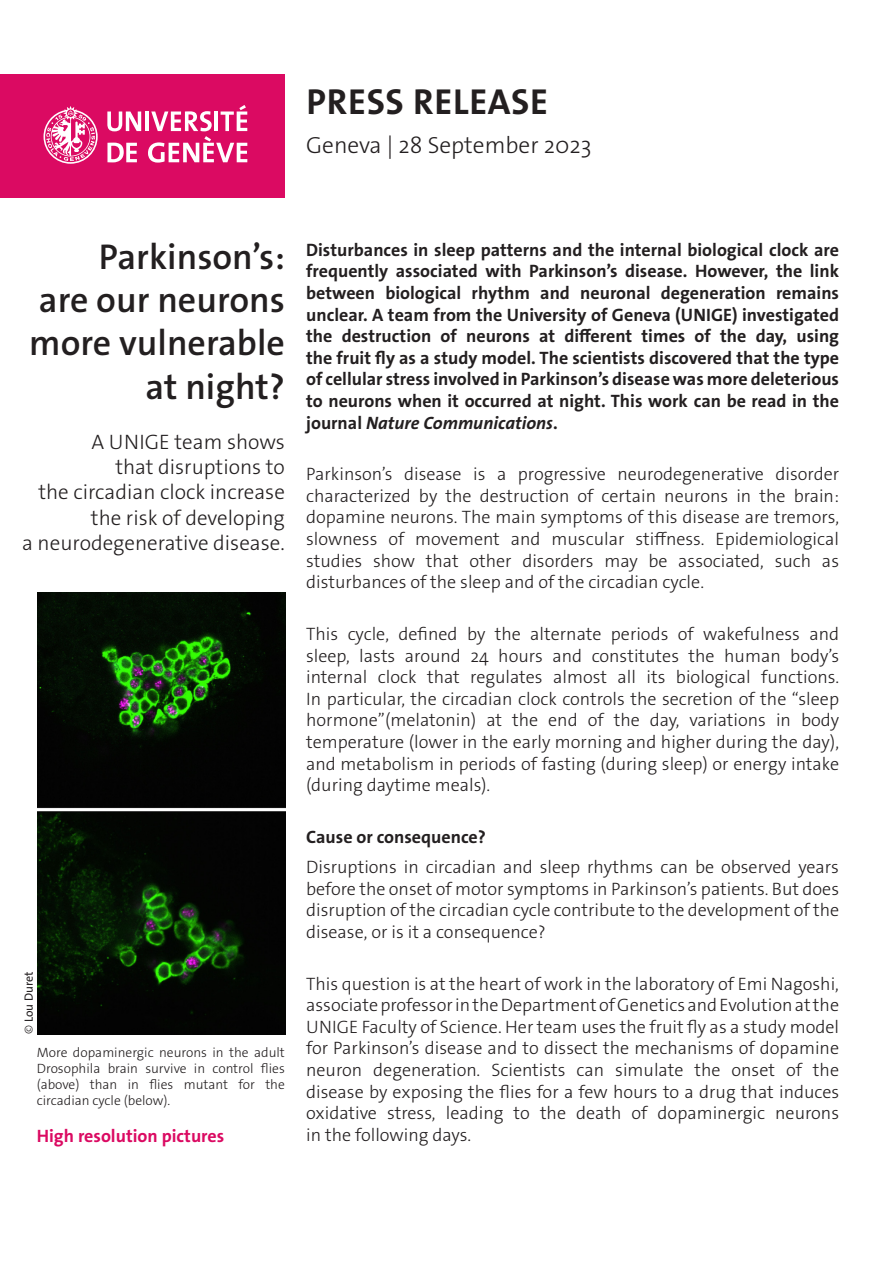
<style>
.page{position:relative;width:893px;height:1263px;background:#fff}
.page>*{position:absolute;margin:0;border:0;box-sizing:border-box;transform-origin:0 0}
._4__texte_courant{font:700 36.3px "The Sans Os F";letter-spacing:.02em;color:#231f20}
._1__grand_titre{font:600 36px/43.2px "The Sans Os F";color:#231f20;text-align:right}
._4__texte_courant-2{font:300 23.4px "The Sans Os F";color:#231f20}
._1__grand_titre-2{font:300 21px/25.2px "The Sans Os F";color:#231f20;text-align:right}
._4__texte_courant-3{font:300 18px/21.6px "The Sans Os F";color:#231f20;text-align:justify}
._4__texte_courant-4{font:700 18px/21.6px "The Sans Os F";color:#231f20;text-align:justify}
.t1{font:700 18px "The Sans Os F";color:#db0a62}
.t2{font:300 13.5px/16.2px "The Sans Os F";color:#231f20;text-align:justify}
.t3{font:12px "The Sans Os F";color:#231f20}
.s1{font-weight:300}
.s2{font-style:italic}
</style>
<div class="page">
<div style="left:0;top:74px;width:285px;height:124px;background:#db0a62"></div>
<svg style="left:44px;top:106px;width:54px;height:58px"></svg>
<svg style="left:107px;top:111px;width:34px;height:20px"></svg>
<hr style="left:145px;top:111px;width:4px;height:20px;background:#fff">
<svg style="left:107px;top:143px;width:30px;height:19px"></svg>
<svg style="left:148px;top:105px;width:99px;height:58px"></svg>
<img style="left:38px;top:593px;width:248px;height:441px">
<p class="_4__texte_courant" style="left:306px;top:78px;width:243px">PRESS RELEASE</p>
<p class="_4__texte_courant-2" style="left:306px;top:130px;width:287px">Geneva | 28 September 2023</p>
<p class="_1__grand_titre" style="left:29px;top:236px;width:257px">Parkinson’s:<br>are our neurons more vulnerable at night?</p>
<p class="_1__grand_titre-2" style="left:22px;top:429px;width:264px">A UNIGE team shows<br>that disruptions to<br>the circadian clock increase the risk of developing<br>a neurodegenerative disease.</p>
<p class="t3" style="left:21px;top:1034px;width:64px;rotate:-90deg"><span class="s1">©</span> Lou Duret</p>
<p class="t2" style="left:37px;top:1044px;width:250px">More dopaminergic neurons in the adult Drosophila brain survive in control flies (above) than in flies mutant for the circadian cycle (below).</p>
<p class="t1" style="left:37px;top:1125px;width:189px">High resolution pictures</p>
<p class="_4__texte_courant-4" style="left:306px;top:239px;width:534px">Disturbances in sleep patterns and the internal biological clock are frequently associated with Parkinson’s disease. However, the link between biological rhythm and neuronal degeneration remains unclear. A team from the University of Geneva (UNIGE) investigated the destruction of neurons at different times of the day, using the fruit fly as a study model. The scientists discovered that the type of cellular stress involved in Parkinson’s disease was more deleterious to neurons when it occurred at night. This work can be read in the journal <span class="s2">Nature Communications</span>.</p>
<p class="_4__texte_courant-3" style="left:306px;top:463px;width:534px">Parkinson’s disease is a progressive neurodegenerative disorder characterized by the destruction of certain neurons in the brain: dopamine neurons. The main symptoms of this disease are tremors, slowness of movement and muscular stiffness. Epidemiological studies show that other disorders may be associated, such as disturbances of the sleep and of the circadian cycle.</p>
<p class="_4__texte_courant-3" style="left:306px;top:623px;width:534px">This cycle, defined by the alternate periods of wakefulness and sleep, lasts around 24 hours and constitutes the human body’s internal clock that regulates almost all its biological functions.<br>In particular, the circadian clock controls the secretion of the ‘‘sleep hormone’’(melatonin) at the end of the day, variations in body temperature (lower in the early morning and higher during the day), and metabolism in periods of fasting (during sleep) or energy intake (during daytime meals).</p>
<p class="_4__texte_courant-4" style="left:306px;top:826px;width:181px">Cause or consequence?</p>
<p class="_4__texte_courant-3" style="left:306px;top:856px;width:534px">Disruptions in circadian and sleep rhythms can be observed years before the onset of motor symptoms in Parkinson’s patients. But does disruption of the circadian cycle contribute to the development of the disease, or is it a consequence?</p>
<p class="_4__texte_courant-3" style="left:306px;top:973px;width:534px">This question is at the heart of work in the laboratory of Emi Nagoshi, associate professor in the Department of Genetics and Evolution at the UNIGE Faculty of Science. Her team uses the fruit fly as a study model for Parkinson’s disease and to dissect the mechanisms of dopamine neuron degeneration. Scientists can simulate the onset of the disease by exposing the flies for a few hours to a drug that induces oxidative stress, leading to the death of dopaminergic neurons in the following days.</p>
</div>
